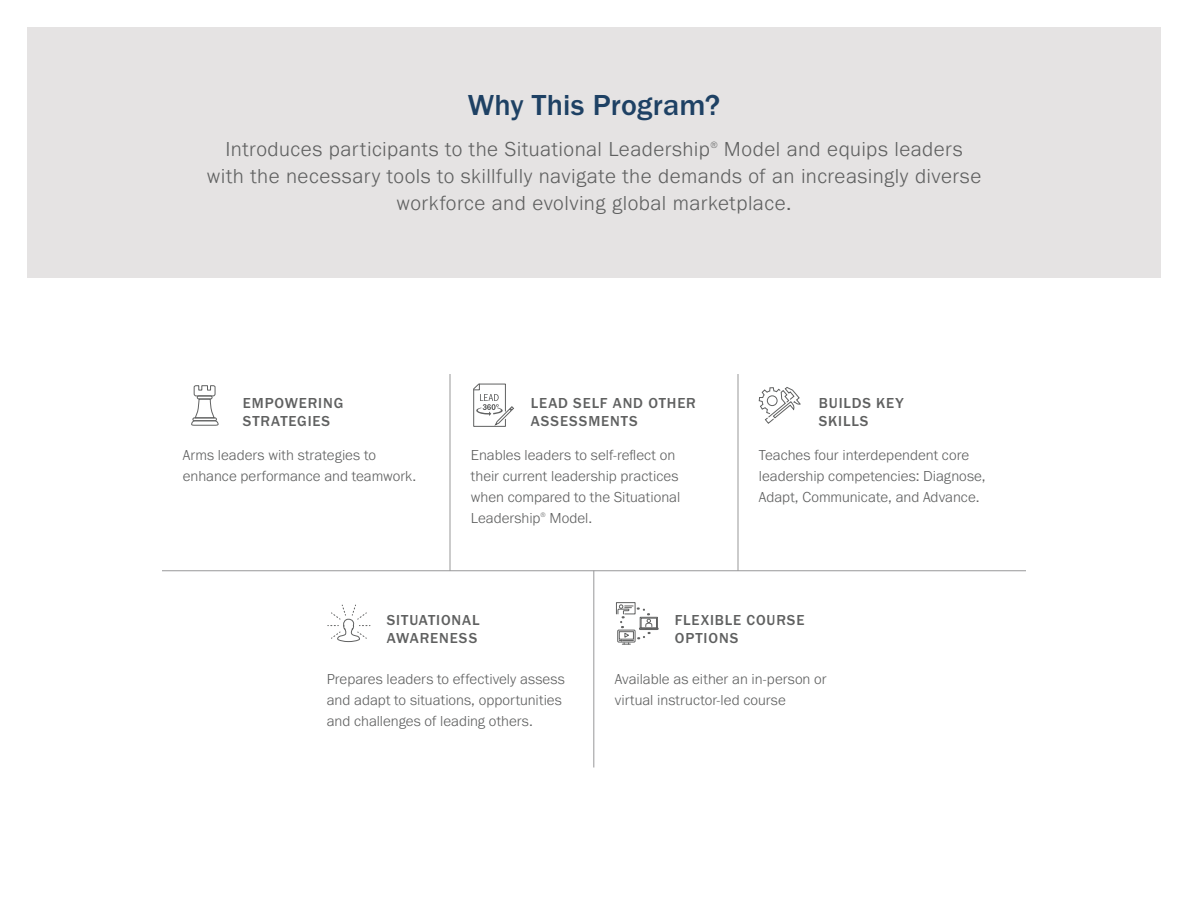
<style>
.page{position:relative;width:1188px;height:918px;background:#fff}
.page>*{position:absolute;margin:0;border:0;box-sizing:border-box;transform-origin:0 0}
.t1{font:500 30px "Franklin Gothic URW";letter-spacing:.01em;color:#1e4164}
.Subhead{font:300 21px/27px "Franklin Gothic URW";letter-spacing:.02em;color:#5f6060;text-align:center}
.Body_Text__sans_seri{font:300 15px/21px "Franklin Gothic URW";color:#5f6060}
.t2{font:500 15px/18px "Franklin Gothic URW";letter-spacing:.06em;color:#5f6060}
.Body_Text__sans_seri-2{font:300 6.75px "Franklin Gothic URW";color:#5f6060}
</style>
<div class="page">
<svg style="left:191px;top:385px;width:28px;height:41px"></svg>
<svg style="left:328px;top:605px;width:42px;height:37px"></svg>
<svg style="left:473px;top:383px;width:41px;height:44px"></svg>
<svg style="left:616px;top:602px;width:43px;height:43px"></svg>
<svg style="left:758px;top:387px;width:43px;height:37px"></svg>
<div style="left:27px;top:27px;width:1134px;height:251px;background:#e5e3e3"></div>
<hr style="left:162px;top:570px;width:864px;height:1px;background:#989899">
<hr style="left:738px;top:374px;width:1px;height:197px;background:#989899">
<hr style="left:594px;top:571px;width:1px;height:197px;background:#989899">
<hr style="left:450px;top:374px;width:1px;height:197px;background:#989899">
<h2 class="t1" style="left:468px;top:86px;width:254px">Why This Program?</h2>
<p class="Subhead" style="left:207px;top:135px;width:776px">Introduces participants to the Situational Leadership<sup>®</sup> Model and equips leaders with the necessary tools to skillfully navigate the demands of an increasingly diverse workforce and evolving global marketplace.</p>
<h5 class="t2" style="left:243px;top:394px;width:102px">EMPOWERING<br>STRATEGIES</h5>
<p class="Body_Text__sans_seri" style="left:183px;top:444px;width:235px">Arms leaders with strategies to enhance performance and teamwork.</p>
<h5 class="t2" style="left:531px;top:394px;width:167px">LEAD SELF AND OTHER<br>ASSESSMENTS</h5>
<p class="Body_Text__sans_seri" style="left:471px;top:444px;width:211px">Enables leaders to self-reflect on their current leadership practices when compared to the Situational<br>Leadership</p>
<p class="Body_Text__sans_seri-2" style="left:541px;top:511px;width:7px">®</p>
<p class="Body_Text__sans_seri" style="left:550px;top:507px;width:44px">Model.</p>
<h5 class="t2" style="left:819px;top:394px;width:86px">BUILDS KEY<br>SKILLS</h5>
<p class="Body_Text__sans_seri" style="left:759px;top:444px;width:228px">Teaches four interdependent core leadership competencies: Diagnose,<br>Adapt, Communicate, and Advance.</p>
<h5 class="t2" style="left:387px;top:611px;width:94px">SITUATIONAL<br>AWARENESS</h5>
<p class="Body_Text__sans_seri" style="left:327px;top:668px;width:240px">Prepares leaders to effectively assess and adapt to situations, opportunities and challenges of leading others.</p>
<h5 class="t2" style="left:675px;top:611px;width:131px">FLEXIBLE COURSE<br>OPTIONS</h5>
<p class="Body_Text__sans_seri" style="left:615px;top:668px;width:213px">Available as either an in-person or virtual instructor-led course</p>
</div>
